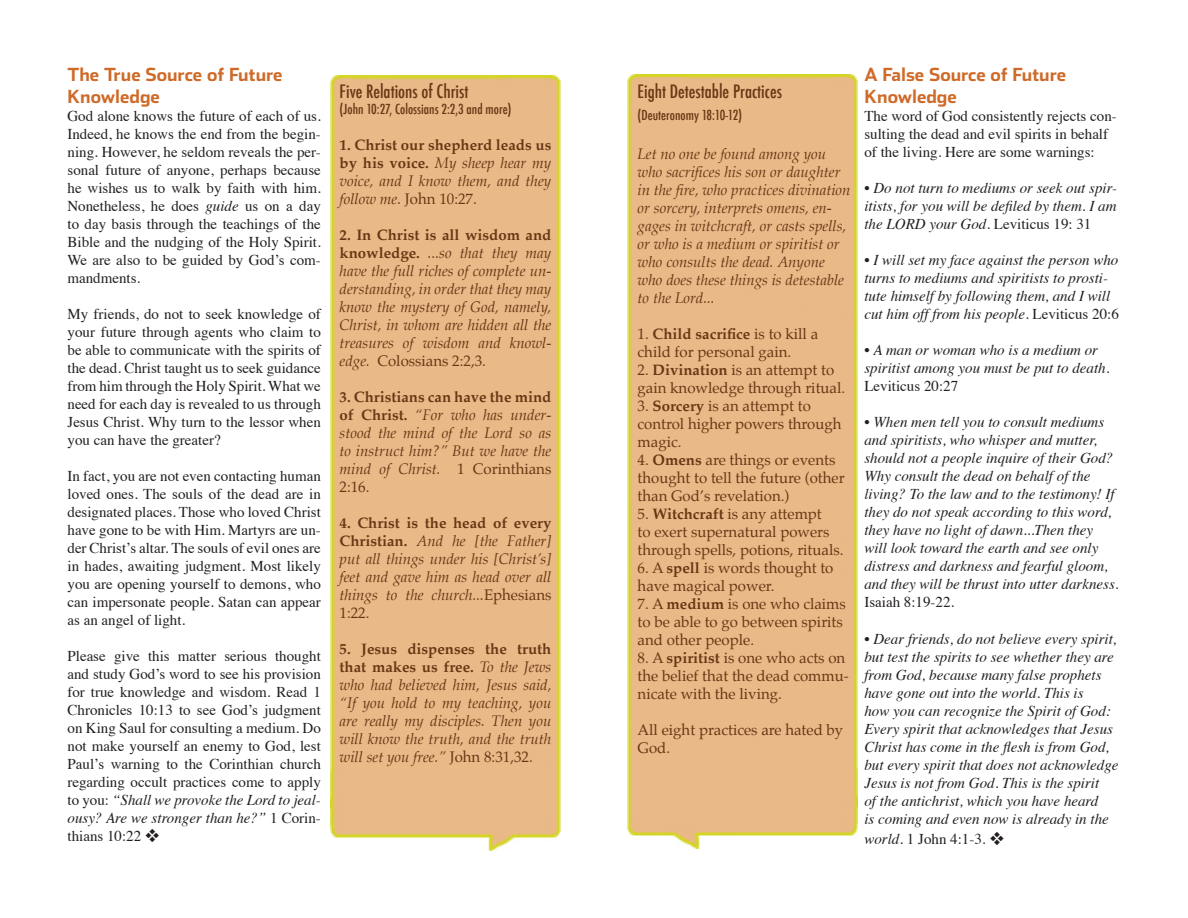
<style>
.page{position:relative;width:1188px;height:918px;background:#fff}
.page>*{position:absolute;margin:0;border:0;box-sizing:border-box;transform-origin:0 0}
.t1{font:700 18px/21.6px "Stainless";color:#cf6a28}
.t2{font:500 condensed 18px "Futura";color:#683714}
.t3{font:15px/18px "Times";color:#231f20;text-align:justify}
.t4{font:italic 15px/18px "Times";color:#231f20}
.t5{font:italic 15px/18px "Palatino";color:#683714;text-align:justify}
.t6{font:15px/18px "Palatino";color:#683714}
.t7{font:500 condensed 13.5px "Futura";color:#683714}
.s1{font-style:italic}
.s2{font-family:"Apple Gothic"}
.s3{font-weight:700;font-style:normal}
.s4{font-style:normal}
.s5{font-weight:700}
</style>
<div class="page">
<div style="left:330px;top:76px;width:230px;height:774px;background:#e9b988"></div>
<div style="left:628px;top:74px;width:230px;height:775px;background:#e9b988"></div>
<p class="t1" style="left:68px;top:63px;width:217px">The True Source of Future<br>Knowledge</p>
<p class="t3" style="left:68px;top:105px;width:255px">God alone knows the future of each of us.<br>Indeed, he knows the end from the begin&shy;ning. However, he seldom reveals the per&shy;sonal future of anyone, perhaps because he wishes us to walk by faith with him.<br>Nonetheless, he does <span class="s1">guide</span> us on a day to day basis through the teachings of the Bible and the nudging of the Holy Spirit.<br>We are also to be guided by God’s com&shy;mandments.</p>
<p class="t3" style="left:68px;top:303px;width:255px">My friends, do not to seek knowledge of your future through agents who claim to be able to communicate with the spirits of the dead. Christ taught us to seek guidance from him through the Holy Spirit. What we need for each day is revealed to us through Jesus Christ. Why turn to the lessor when you can have the greater?</p>
<p class="t3" style="left:68px;top:465px;width:255px">In fact, you are not even contacting human loved ones. The souls of the dead are in designated places. Those who loved Christ have gone to be with Him. Martyrs are un&shy;der Christ’s altar. The souls of evil ones are in hades, awaiting judgment. Most likely you are opening yourself to demons, who can impersonate people. Satan can appear as an angel of light.</p>
<p class="t3" style="left:68px;top:645px;width:255px">Please give this matter serious thought and study God’s word to see his provision for true knowledge and wisdom. Read 1<br>Chronicles 10:13 to see God’s judgment on King Saul for consulting a medium. Do not make yourself an enemy to God, lest Paul’s warning to the Corinthian church regarding occult practices come to apply to you: <span class="s1">“Shall we provoke the Lord to jeal&shy;ousy? Are we stronger than he?”</span> 1 Corin&shy;thians 10:22 <span class="s2">❖</span></p>
<p class="t2" style="left:340px;top:80px;width:130px">Five Relations of Christ</p>
<p class="t7" style="left:340px;top:101px;width:174px">(John 10:27, Colossians 2:2,3 and more)</p>
<p class="t5" style="left:340px;top:136px;width:213px"><span class="s3">1. Christ our shepherd leads us by his voice.</span> My sheep hear my voice, and I know them, and they follow me. <span class="s4">John 10:27.</span></p>
<p class="t5" style="left:340px;top:226px;width:213px"><span class="s3">2. In Christ is all wisdom and knowledge.</span> ...so that they may have the full riches of complete un&shy;derstanding, in order that they may know the mystery of God, namely, Christ, in whom are hidden all the treasures of wisdom and knowl&shy;edge. <span class="s4">Colossians 2:2,3.</span></p>
<p class="t5" style="left:340px;top:388px;width:213px"><span class="s3">3. Christians can have the mind of Christ.</span> “For who has under&shy;stood the mind of the Lord so as to instruct him?” But we have the mind of Christ. <span class="s4">1 Corinthians 2:16.</span></p>
<p class="t5" style="left:340px;top:514px;width:213px"><span class="s3">4. Christ is the head of every Christian.</span> And he [the Father] put all things under his [Christ’s] feet and gave him as head over all things to the church...<span class="s4">Ephesians 1:22.</span></p>
<p class="t5" style="left:340px;top:640px;width:213px"><span class="s3">5. Jesus dispenses the truth that makes us free.</span> To the Jews who had believed him, Jesus said, “If you hold to my teaching, you are really my disciples. Then you will know the truth, and the truth will set you free.” <span class="s4">John 8:31,32.</span></p>
<p class="t2" style="left:638px;top:80px;width:146px">Eight Detestable Practices</p>
<p class="t7" style="left:638px;top:106px;width:106px">(Deuteronomy 18:10-12)</p>
<p class="t5" style="left:638px;top:145px;width:214px;text-align:left">Let no one be found among you who sacrifices his son or daughter in the fire, who practices divination or sorcery, interprets omens, en&shy;gages in witchcraft, or casts spells, or who is a medium or spiritist or who consults the dead. Anyone who does these things is detestable to the Lord...</p>
<p class="t6" style="left:638px;top:325px;width:182px">1. <span class="s5">Child sacrifice</span> is to kill a child for personal gain.</p>
<p class="t6" style="left:638px;top:361px;width:209px">2. <span class="s5">Divination</span> is an attempt to gain knowledge through ritual.</p>
<p class="t6" style="left:638px;top:397px;width:205px">3. <span class="s5">Sorcery</span> is an attempt to control higher powers through magic.</p>
<p class="t6" style="left:638px;top:451px;width:209px">4. <span class="s5">Omens</span> are things or events thought to tell the future (other than God’s revelation.)</p>
<p class="t6" style="left:638px;top:505px;width:207px">5. <span class="s5">Witchcraft</span> is any attempt<br>to exert supernatural powers through spells, potions, rituals.</p>
<p class="t6" style="left:638px;top:559px;width:197px">6. A <span class="s5">spell</span> is words thought to have magical power.</p>
<p class="t6" style="left:638px;top:595px;width:210px">7. A <span class="s5">medium</span> is one who claims to be able to go between spirits and other people.</p>
<p class="t6" style="left:638px;top:649px;width:213px">8. A <span class="s5">spiritist</span> is one who acts on the belief that the dead commu&shy;nicate with the living.</p>
<p class="t6" style="left:638px;top:721px;width:207px">All eight practices are hated by<br>God.</p>
<p class="t1" style="left:864px;top:63px;width:203px">A False Source of Future<br>Knowledge</p>
<p class="t3" style="left:864px;top:105px;width:254px;text-align:left">The word of God consistently rejects con&shy;sulting the dead and evil spirits in behalf of the living. Here are some warnings:</p>
<p class="t4" style="left:864px;top:178px;width:254px;text-align:justify"><span class="s4">•</span> Do not turn to mediums or seek out spir&shy;itists, for you will be defiled by them. I am the LORD your God. <span class="s4">Leviticus 19: 31</span></p>
<p class="t4" style="left:864px;top:250px;width:256px"><span class="s4">•</span> I will set my face against the person who turns to mediums and spiritists to prosti&shy;tute himself by following them, and I will cut him off from his people. <span class="s4">Leviticus 20:6</span></p>
<p class="t4" style="left:864px;top:340px;width:247px"><span class="s4">•</span> A man or woman who is a medium or spiritist among you must be put to death.<br><span class="s4">Leviticus 20:27</span></p>
<p class="t4" style="left:864px;top:412px;width:256px"><span class="s4">•</span> When men tell you to consult mediums and spiritists, who whisper and mutter, should not a people inquire of their God?<br>Why consult the dead on behalf of the living? To the law and to the testimony! If they do not speak according to this word, they have no light of dawn...Then they will look toward the earth and see only distress and darkness and fearful gloom, and they will be thrust into utter darkness.<br><span class="s4">Isaiah 8:19-22.</span></p>
<p class="t4" style="left:864px;top:629px;width:256px"><span class="s4">•</span> Dear friends, do not believe every spirit, but test the spirits to see whether they are from God, because many false prophets have gone out into the world. This is<br>how you can recognize the Spirit of God:<br>Every spirit that acknowledges that Jesus Christ has come in the flesh is from God, but every spirit that does not acknowledge Jesus is not from God. This is the spirit<br>of the antichrist, which you have heard<br>is coming and even now is already in the</p>
<p class="t3" style="left:864px;top:829px;width:142px"><span class="s1">world.</span> 1 John 4:1-3. <span class="s2">❖</span></p>
</div>
